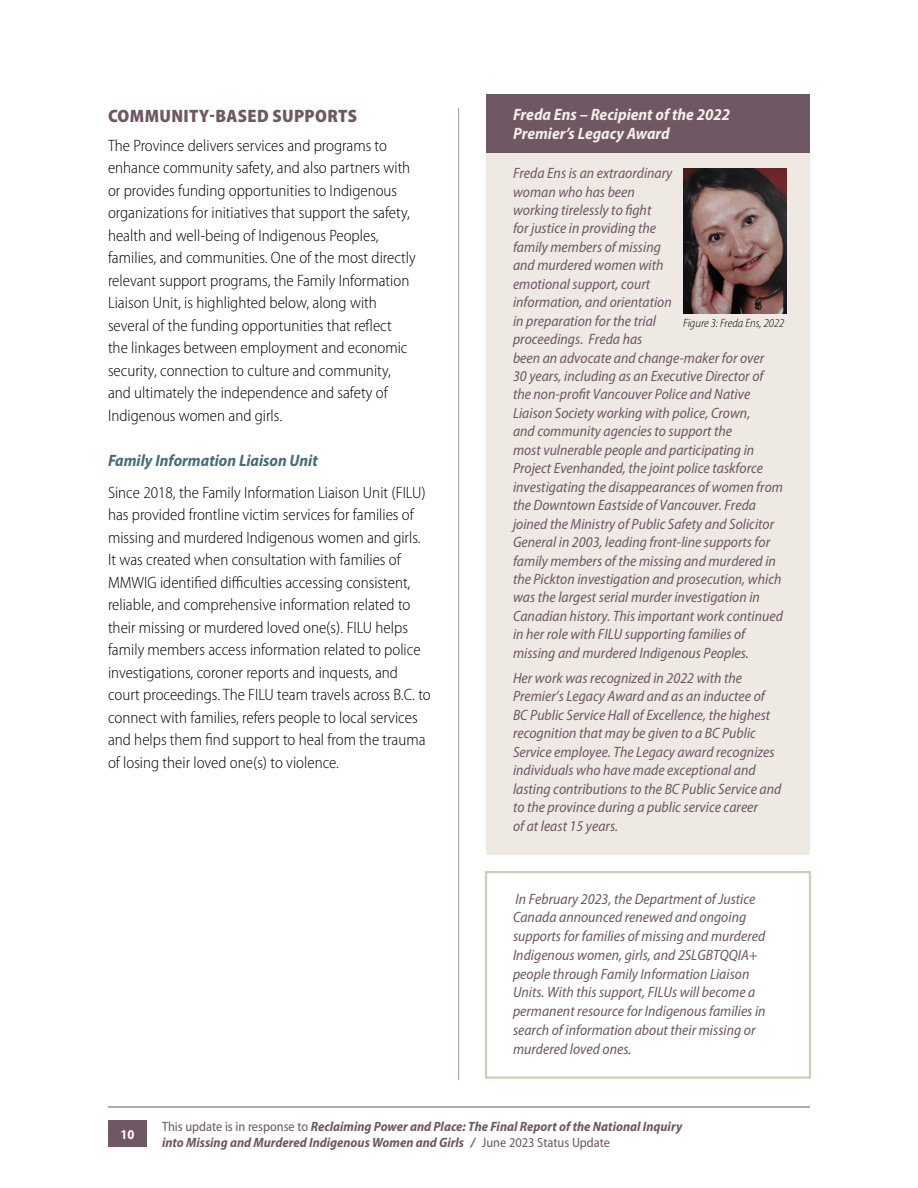
<style>
.page{position:relative;width:918px;height:1188px;background:#fff}
.page>*{position:absolute;margin:0;border:0;box-sizing:border-box;transform-origin:0 0}
.t1{font:900 semi-condensed 18px "Myriad Pro";letter-spacing:.02em;color:#6f5764}
.Body{font:300 semi-condensed 16.5px/22.5px "Myriad Pro";color:#000}
.CallOut_-_H1{font:italic 700 semi-condensed 16.5px/19px "Myriad Pro";color:#f4eee8}
.t2{font:italic 700 semi-condensed 16.5px "Myriad Pro";color:#466b79}
.CallOut_-_Body{font:italic semi-condensed 15px/18.5px "Myriad Pro";color:#6f5764}
.CallOut_3_-_Body_No{font:italic semi-condensed 15px/18.8px "Myriad Pro";color:#6f5764}
.t3{font:italic 700 semi-condensed 13.5px/16.2px "Myriad Pro";color:#6f5764}
.t4{font:700 semi-condensed 13.5px "Myriad Pro";color:#fff}
.Caption1{font:italic 300 semi-condensed 12px "Myriad Pro";color:#000}
.s1{font-weight:400;font-style:normal}
</style>
<div class="page">
<div style="left:108px;top:1120px;width:39px;height:28px;background:#6f5764"></div>
<hr style="left:108px;top:1107px;width:702px;height:1px;background:#6f5764">
<div style="left:486px;top:94px;width:324px;height:59px;background:#6f5764"></div>
<div style="left:486px;top:153px;width:324px;height:529px;background:#eeeae3"></div>
<div style="left:486px;top:658px;width:324px;height:197px;background:#eeeae3"></div>
<div style="left:485px;top:871px;width:326px;height:208px;border:2px solid #d4cab8"></div>
<img style="left:683px;top:169px;width:104px;height:145px">
<hr style="left:458px;top:108px;width:1px;height:972px;background:#a9989f">
<h2 class="t1" style="left:108px;top:105px;width:251px">COMMUNITY-BASED SUPPORTS</h2>
<p class="Body" style="left:108px;top:134px;width:309px">The Province delivers services and programs to enhance community safety, and also partners with or provides funding opportunities to Indigenous organizations for initiatives that support the safety, health and well-being of Indigenous Peoples, families, and communities. One of the most directly relevant support programs, the Family Information Liaison Unit, is highlighted below, along with several of the funding opportunities that reflect the linkages between employment and economic security, connection to culture and community, and ultimately the independence and safety of Indigenous women and girls.</p>
<h3 class="t2" style="left:108px;top:451px;width:211px">Family Information Liaison Unit</h3>
<p class="Body" style="left:108px;top:481px;width:324px">Since 2018, the Family Information Liaison Unit (FILU) has provided frontline victim services for families of missing and murdered Indigenous women and girls.<br>It was created when consultation with families of MMWIG identified difficulties accessing consistent, reliable, and comprehensive information related to their missing or murdered loved one(s). FILU helps family members access information related to police investigations, coroner reports and inquests, and court proceedings. The FILU team travels across B.C. to connect with families, refers people to local services and helps them find support to heal from the trauma of losing their loved one(s) to violence.</p>
<p class="CallOut_-_H1" style="left:513px;top:106px;width:219px">Freda Ens – Recipient of the 2022<br>Premier’s Legacy Award</p>
<p class="CallOut_-_Body" style="left:513px;top:164px;width:272px">Freda Ens is an extraordinary<br>woman who has been<br>working tirelessly to fight<br>for justice in providing the<br>family members of missing<br>and murdered women with<br>emotional support, court<br>information, and orientation<br>in preparation for the trial<br>proceedings. Freda has<br>been an advocate and change-maker for over<br>30 years, including as an Executive Director of the non-profit Vancouver Police and Native Liaison Society working with police, Crown,<br>and community agencies to support the<br>most vulnerable people and participating in Project Evenhanded, the joint police taskforce investigating the disappearances of women from the Downtown Eastside of Vancouver. Freda joined the Ministry of Public Safety and Solicitor General in 2003, leading front-line supports for family members of the missing and murdered in the Pickton investigation and prosecution, which was the largest serial murder investigation in Canadian history. This important work continued in her role with FILU supporting families of missing and murdered Indigenous Peoples.</p>
<p class="CallOut_-_Body" style="left:513px;top:669px;width:270px">Her work was recognized in 2022 with the Premier’s Legacy Award and as an inductee of BC Public Service Hall of Excellence, the highest recognition that may be given to a BC Public Service employee. The Legacy award recognizes individuals who have made exceptional and lasting contributions to the BC Public Service and to the province during a public service career<br>of at least 15 years.</p>
<p class="Caption1" style="left:683px;top:317px;width:103px">Figure 3: Freda Ens, 2022</p>
<p class="CallOut_3_-_Body_No" style="left:513px;top:890px;width:254px">In February 2023, the Department of Justice Canada announced renewed and ongoing supports for families of missing and murdered Indigenous women, girls, and 2SLGBTQQIA+ people through Family Information Liaison Units. With this support, FILUs will become a permanent resource for Indigenous families in search of information about their missing or murdered loved ones.</p>
<p class="t4" style="left:120px;top:1127px;width:15px">10</p>
<p class="t3" style="left:162px;top:1118px;width:522px"><span class="s1">This update is in response to</span> Reclaiming Power and Place: The Final Report of the National Inquiry into Missing and Murdered Indigenous Women and Girls / <span class="s1">June 2023 Status Update</span></p>
</div>
